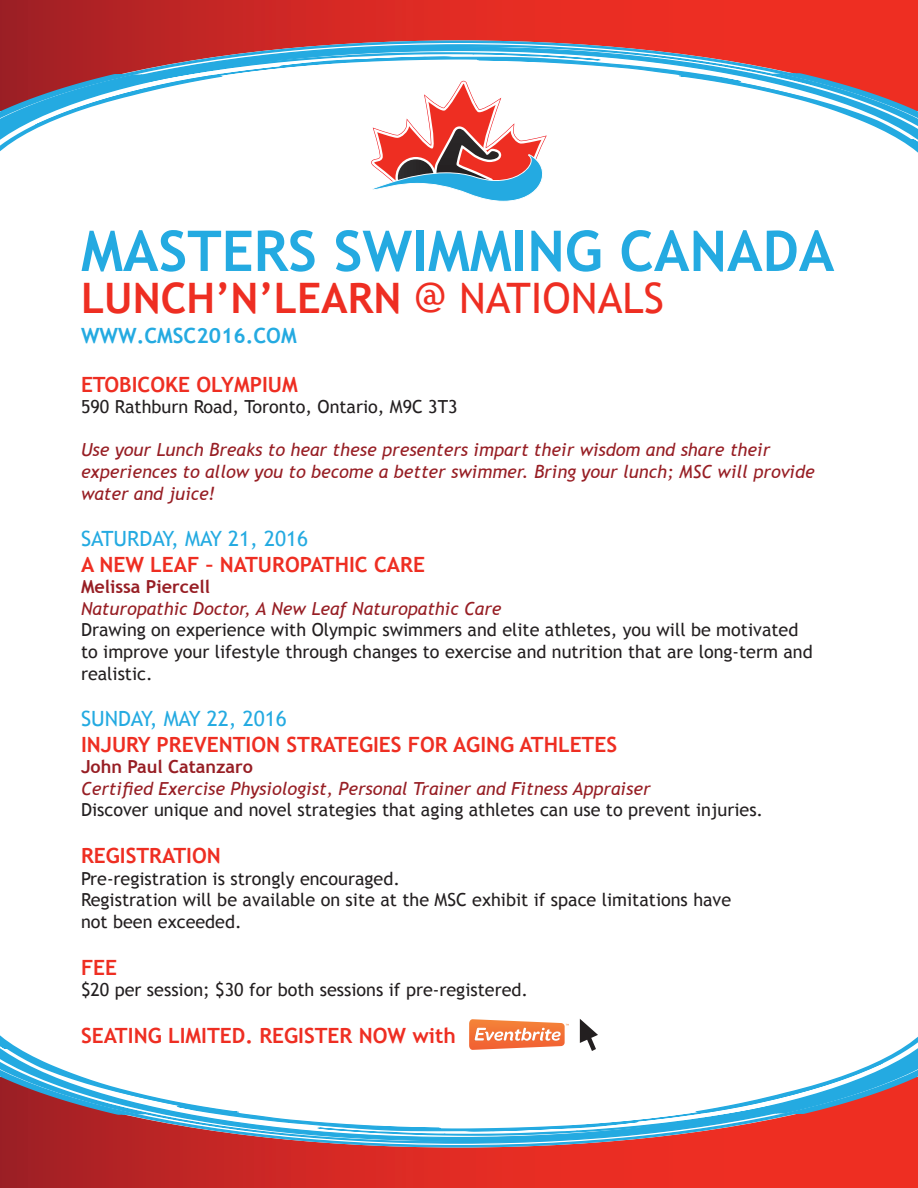
<style>
.page{position:relative;width:918px;height:1188px;background:#fff}
.page>*{position:absolute;margin:0;border:0;box-sizing:border-box;transform-origin:0 0}
.t1{font:700 56.25px "Trebuchet MS";color:#24aae1}
.t2{font:700 42px "Trebuchet MS";color:#ee2e22}
.t3{font:700 21px "Trebuchet MS";color:#ee2e22}
.t4{font:21px "Trebuchet MS";color:#24aae1}
.t5{font:700 21px "Trebuchet MS";color:#24aae1}
.t6{font:18px/21.6px "Trebuchet MS";color:#231f20}
.t7{font:italic 18px/21.6px "Trebuchet MS";color:#971e24}
.t8{font:700 18px "Trebuchet MS";color:#971e24}
.s1{font-weight:400}
</style>
<div class="page">
<svg style="left:0;top:1148px;width:918px;height:40px;background:#d72923"></svg>
<svg style="left:0;top:0;width:918px;height:40px;background:#d72923"></svg>
<svg style="left:0;top:40px;width:918px;height:4px;background:#c14042"></svg>
<svg style="left:0;top:44px;width:918px;height:29px;background:#af6670"></svg>
<svg style="left:664px;top:73px;width:254px;height:80px"></svg>
<svg style="left:0;top:1144px;width:918px;height:4px;background:#c14042"></svg>
<svg style="left:0;top:1115px;width:918px;height:29px;background:#9e6371"></svg>
<svg style="left:0;top:1035px;width:254px;height:80px"></svg>
<svg style="left:314px;top:1019px;width:604px;height:117px"></svg>
<svg style="left:0;top:52px;width:604px;height:150px"></svg>
<p class="t1" style="left:81px;top:216px;width:755px">MASTERS SWIMMING CANADA</p>
<p class="t2" style="left:81px;top:272px;width:584px">LUNCH’N’LEARN <span class="s1">@ NATIONALS</span></p>
<p class="t5" style="left:81px;top:322px;width:217px">WWW.CMSC2016.COM</p>
<p class="t3" style="left:81px;top:371px;width:218px">ETOBICOKE OLYMPIUM</p>
<p class="t6" style="left:81px;top:396px;width:378px">590 Rathburn Road, Toronto, Ontario, M9C 3T3</p>
<p class="t7" style="left:81px;top:439px;width:735px">Use your Lunch Breaks to hear these presenters impart their wisdom and share their experiences to allow you to become a better swimmer. Bring your lunch; MSC will provide water and juice!</p>
<p class="t4" style="left:81px;top:527px;width:229px">SATURDAY, MAY 21, 2016</p>
<p class="t3" style="left:81px;top:551px;width:346px">A NEW LEAF – NATUROPATHIC CARE</p>
<p class="t8" style="left:81px;top:576px;width:131px">Melissa Piercell</p>
<p class="t7" style="left:81px;top:598px;width:422px">Naturopathic Doctor, A New Leaf Naturopathic Care</p>
<p class="t6" style="left:81px;top:619px;width:733px">Drawing on experience with Olympic swimmers and elite athletes, you will be motivated to improve your lifestyle through changes to exercise and nutrition that are long-term and realistic.</p>
<p class="t4" style="left:81px;top:707px;width:207px">SUNDAY, MAY 22, 2016</p>
<p class="t3" style="left:81px;top:731px;width:538px">INJURY PREVENTION STRATEGIES FOR AGING ATHLETES</p>
<p class="t8" style="left:81px;top:756px;width:174px">John Paul Catanzaro</p>
<p class="t7" style="left:81px;top:778px;width:571px">Certified Exercise Physiologist, Personal Trainer and Fitness Appraiser</p>
<p class="t6" style="left:81px;top:799px;width:684px">Discover unique and novel strategies that aging athletes can use to prevent injuries.</p>
<p class="t3" style="left:81px;top:843px;width:141px">REGISTRATION</p>
<p class="t6" style="left:81px;top:868px;width:320px">Pre-registration is strongly encouraged.</p>
<p class="t6" style="left:81px;top:889px;width:652px">Registration will be available on site at the MSC exhibit if space limitations have</p>
<p class="t6" style="left:81px;top:911px;width:162px">not been exceeded.</p>
<p class="t3" style="left:81px;top:954px;width:38px">FEE</p>
<p class="t6" style="left:81px;top:979px;width:449px">$20 per session; $30 for both sessions if pre-registered.</p>
<p class="t3" style="left:81px;top:1023px;width:376px">SEATING LIMITED. REGISTER NOW with</p>
</div>
